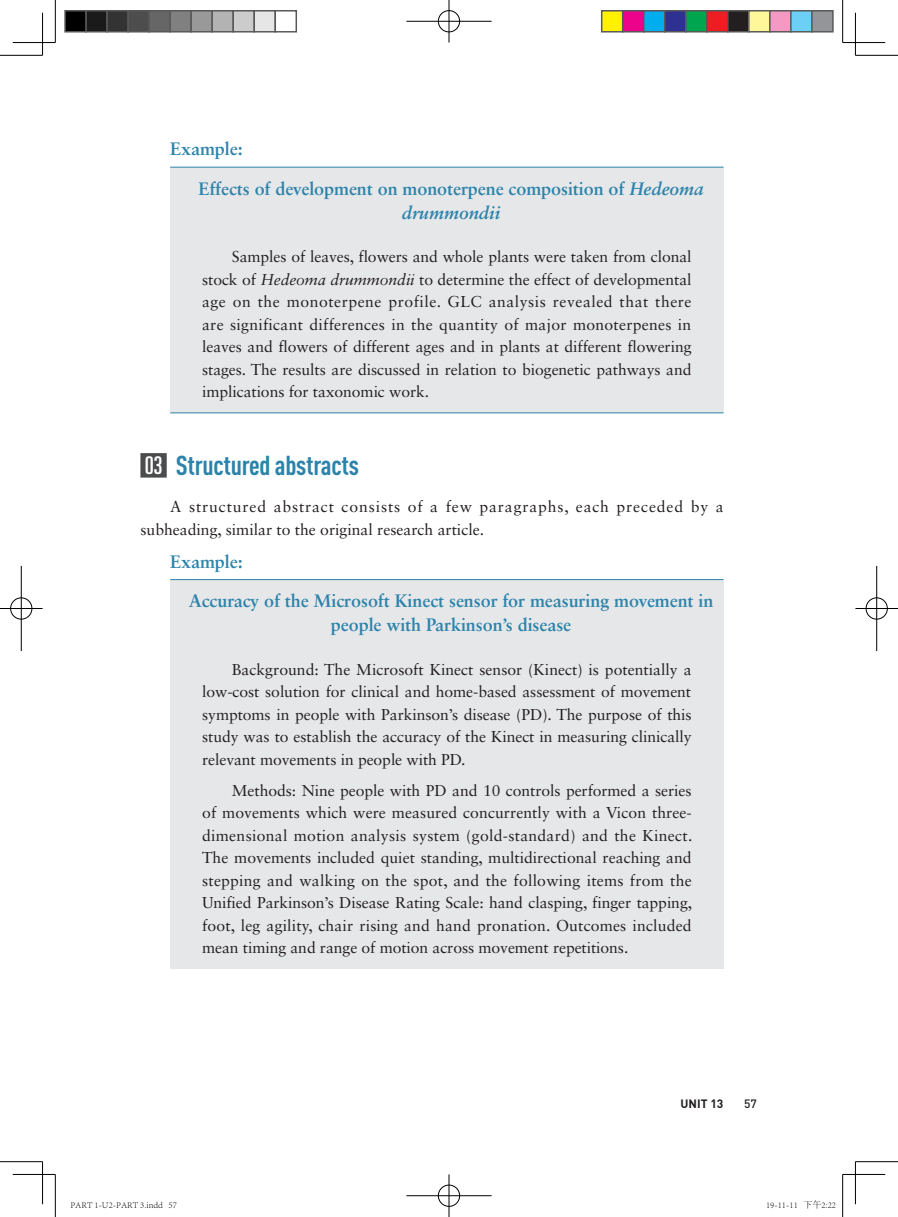
<style>
.page{position:relative;width:898px;height:1217px;background:#fff}
.page>*{position:absolute;margin:0;border:0;box-sizing:border-box;transform-origin:0 0}
._01-二级标{font:700 27px "DIN Cond";letter-spacing:-.01em;color:#2c83aa}
.左加坚线-标{font:700 18px/24px "Sabon LT Std";letter-spacing:-.005em;color:#2c83aa;text-align:center}
.项目号-四级标{font:700 18px "Sabon LT Std";letter-spacing:-.005em;color:#2c83aa}
.白底_文{font:15.75px/22.5px "Sabon LT Std";letter-spacing:-.005em;color:#231f20;text-align:justify}
.正文{font:15.75px/22.5px "Sabon LT Std";letter-spacing:.055em;color:#231f20}
.t1{font:700 12px "DIN Pro";color:#231f20}
.t2{font:500 12px "DIN Pro";color:#231f20}
.t3{font:300 9px "Adobe Song Std";color:#000}
.s1{font-style:italic}
.s2{font-family:"Univers";font-weight:400;font-stretch:ultra-condensed;font-size:24.45px;color:#fff}
</style>
<div class="page">
<div style="left:140px;top:453px;width:27px;height:24px;background:#4b4c4d"></div>
<div style="left:170px;top:167px;width:553px;height:246px;background:#e6e7e9"></div>
<hr style="left:170px;top:167px;width:553px;height:1px;background:#2c83aa">
<hr style="left:170px;top:412px;width:553px;height:1px;background:#2c83aa">
<div style="left:170px;top:579px;width:553px;height:389px;background:#e6e7e9"></div>
<hr style="left:170px;top:579px;width:553px;height:1px;background:#2c83aa">
<hr style="left:0;top:55px;width:43px;height:1px;background:#000">
<hr style="left:855px;top:55px;width:42px;height:1px;background:#000">
<hr style="left:0;top:1161px;width:43px;height:1px;background:#000">
<hr style="left:855px;top:1161px;width:42px;height:1px;background:#000">
<hr style="left:55px;top:0;width:1px;height:43px;background:#000">
<hr style="left:55px;top:1174px;width:1px;height:42px;background:#000">
<hr style="left:842px;top:0;width:1px;height:43px;background:#000">
<hr style="left:842px;top:1174px;width:1px;height:42px;background:#000">
<hr style="left:13px;top:42px;width:42px;height:1px;background:#000">
<hr style="left:842px;top:42px;width:42px;height:1px;background:#000">
<hr style="left:13px;top:1173px;width:42px;height:1px;background:#000">
<hr style="left:842px;top:1173px;width:42px;height:1px;background:#000">
<hr style="left:42px;top:13px;width:1px;height:42px;background:#000">
<hr style="left:42px;top:1161px;width:1px;height:42px;background:#000">
<hr style="left:854px;top:13px;width:1px;height:42px;background:#000">
<hr style="left:854px;top:1161px;width:1px;height:42px;background:#000">
<div style="left:437px;top:10px;width:23px;height:23px;border:2px solid #fff;border-radius:50%"></div>
<hr style="left:406px;top:20px;width:85px;height:2px;background:#fff">
<hr style="left:448px;top:0;width:2px;height:43px;background:#fff">
<div style="left:438px;top:10px;width:21px;height:22px;border:1px solid #000;border-radius:50%"></div>
<hr style="left:406px;top:21px;width:85px;height:1px;background:#000">
<hr style="left:448px;top:0;width:1px;height:43px;background:#000">
<div style="left:437px;top:1183px;width:23px;height:23px;border:2px solid #fff;border-radius:50%"></div>
<hr style="left:406px;top:1194px;width:85px;height:2px;background:#fff">
<hr style="left:448px;top:1174px;width:2px;height:42px;background:#fff">
<div style="left:438px;top:1184px;width:21px;height:22px;border:1px solid #000;border-radius:50%"></div>
<hr style="left:406px;top:1195px;width:85px;height:1px;background:#000">
<hr style="left:448px;top:1174px;width:1px;height:42px;background:#000">
<div style="left:10px;top:596px;width:23px;height:24px;border:2px solid #fff;border-radius:50%"></div>
<hr style="left:0;top:607px;width:43px;height:2px;background:#fff">
<hr style="left:20px;top:566px;width:2px;height:85px;background:#fff">
<div style="left:10px;top:597px;width:22px;height:22px;border:1px solid #000;border-radius:50%"></div>
<hr style="left:0;top:608px;width:43px;height:1px;background:#000">
<hr style="left:21px;top:566px;width:1px;height:85px;background:#000">
<div style="left:864px;top:596px;width:24px;height:24px;border:2px solid #fff;border-radius:50%"></div>
<hr style="left:855px;top:607px;width:42px;height:2px;background:#fff">
<hr style="left:875px;top:566px;width:2px;height:85px;background:#fff">
<div style="left:865px;top:597px;width:22px;height:22px;border:1px solid #000;border-radius:50%"></div>
<hr style="left:855px;top:608px;width:42px;height:1px;background:#000">
<hr style="left:876px;top:566px;width:1px;height:85px;background:#000">
<div style="left:65px;top:11px;width:21px;height:21px;background:#000"></div>
<div style="left:64px;top:10px;width:23px;height:23px;border:2px solid #595959"></div>
<div style="left:86px;top:11px;width:21px;height:21px;background:#1a1a1a"></div>
<div style="left:85px;top:10px;width:23px;height:23px;border:2px solid #595959"></div>
<div style="left:107px;top:11px;width:21px;height:21px;background:#333"></div>
<div style="left:106px;top:10px;width:23px;height:23px;border:2px solid #595959"></div>
<div style="left:128px;top:11px;width:21px;height:21px;background:#4d4d4d"></div>
<div style="left:127px;top:10px;width:23px;height:23px;border:2px solid #595959"></div>
<div style="left:149px;top:11px;width:21px;height:21px;background:#666"></div>
<div style="left:148px;top:10px;width:23px;height:23px;border:2px solid #595959"></div>
<div style="left:170px;top:11px;width:21px;height:21px;background:#808080"></div>
<div style="left:169px;top:10px;width:23px;height:23px;border:2px solid #595959"></div>
<div style="left:191px;top:11px;width:21px;height:21px;background:#999"></div>
<div style="left:190px;top:10px;width:23px;height:23px;border:2px solid #595959"></div>
<div style="left:212px;top:11px;width:21px;height:21px;background:#b3b3b3"></div>
<div style="left:211px;top:10px;width:23px;height:23px;border:2px solid #595959"></div>
<div style="left:233px;top:11px;width:21px;height:21px;background:#ccc"></div>
<div style="left:232px;top:10px;width:23px;height:23px;border:2px solid #595959"></div>
<div style="left:254px;top:11px;width:21px;height:21px;background:#e6e6e6"></div>
<div style="left:253px;top:10px;width:23px;height:23px;border:2px solid #595959"></div>
<div style="left:274px;top:10px;width:23px;height:23px;border:2px solid #595959"></div>
<div style="left:601px;top:11px;width:21px;height:21px;background:#fff101"></div>
<div style="left:600px;top:10px;width:23px;height:23px;border:2px solid #595959"></div>
<div style="left:622px;top:11px;width:21px;height:21px;background:#ed028c"></div>
<div style="left:621px;top:10px;width:23px;height:23px;border:2px solid #595959"></div>
<div style="left:643px;top:11px;width:21px;height:21px;background:#00aeef"></div>
<div style="left:642px;top:10px;width:23px;height:23px;border:2px solid #595959"></div>
<div style="left:664px;top:11px;width:21px;height:21px;background:#2e3092"></div>
<div style="left:663px;top:10px;width:23px;height:23px;border:2px solid #595959"></div>
<div style="left:685px;top:11px;width:21px;height:21px;background:#00a54f"></div>
<div style="left:684px;top:10px;width:23px;height:23px;border:2px solid #595959"></div>
<div style="left:706px;top:11px;width:21px;height:21px;background:#ee1d23"></div>
<div style="left:705px;top:10px;width:23px;height:23px;border:2px solid #595959"></div>
<div style="left:727px;top:11px;width:21px;height:21px;background:#231f20"></div>
<div style="left:726px;top:10px;width:23px;height:23px;border:2px solid #595959"></div>
<div style="left:748px;top:11px;width:21px;height:21px;background:#fff79a"></div>
<div style="left:747px;top:10px;width:23px;height:23px;border:2px solid #595959"></div>
<div style="left:769px;top:11px;width:21px;height:21px;background:#f499c2"></div>
<div style="left:768px;top:10px;width:23px;height:23px;border:2px solid #595959"></div>
<div style="left:790px;top:11px;width:21px;height:21px;background:#6bcff6"></div>
<div style="left:789px;top:10px;width:23px;height:23px;border:2px solid #595959"></div>
<div style="left:811px;top:11px;width:21px;height:21px;background:#939598"></div>
<div style="left:810px;top:10px;width:23px;height:23px;border:2px solid #595959"></div>
<p class="项目号-四级标" style="left:170px;top:138px;width:74px">Example:</p>
<p class="左加坚线-标" style="left:198px;top:176px;width:506px">Effects of development on monoterpene composition of <span class="s1">Hedeoma drummondii</span></p>
<p class="白底_文" style="left:202px;top:245px;width:491px;text-indent:30px">Samples of leaves, flowers and whole plants were taken from clonal stock of <span class="s1">Hedeoma drummondii</span> to determine the effect of developmental age on the monoterpene profile. GLC analysis revealed that there are significant differences in the quantity of major monoterpenes in leaves and flowers of different ages and in plants at different flowering stages. The results are discussed in relation to biogenetic pathways and implications for taxonomic work.</p>
<p class="_01-二级标" style="left:145px;top:448px;width:216px"><span class="s2">03</span> Structured abstracts</p>
<p class="正文" style="left:140px;top:495px;width:584px;text-indent:30px">A structured abstract consists of a few paragraphs, each preceded by a subheading, similar to the original research article.</p>
<p class="项目号-四级标" style="left:170px;top:550px;width:74px">Example:</p>
<p class="左加坚线-标" style="left:189px;top:588px;width:526px">Accuracy of the Microsoft Kinect sensor for measuring movement in people with Parkinson’s disease</p>
<p class="白底_文" style="left:202px;top:657px;width:491px;text-indent:30px">Background: The Microsoft Kinect sensor (Kinect) is potentially a low-cost solution for clinical and home-based assessment of movement symptoms in people with Parkinson’s disease (PD). The purpose of this study was to establish the accuracy of the Kinect in measuring clinically relevant movements in people with PD.</p>
<p class="白底_文" style="left:202px;top:778px;width:491px;text-indent:30px">Methods: Nine people with PD and 10 controls performed a series of movements which were measured concurrently with a Vicon three&shy;dimensional motion analysis system (gold-standard) and the Kinect.<br>The movements included quiet standing, multidirectional reaching and stepping and walking on the spot, and the following items from the Unified Parkinson’s Disease Rating Scale: hand clasping, finger tapping, foot, leg agility, chair rising and hand pronation. Outcomes included mean timing and range of motion across movement repetitions.</p>
<p class="t1" style="left:680px;top:1095px;width:44px">UNIT 13</p>
<p class="t2" style="left:743px;top:1095px;width:14px">57</p>
<p class="t3" style="left:70px;top:1199px;width:108px">PART 1-U2-PART 3.indd 57</p>
<p class="t3" style="left:765px;top:1199px;width:71px">19-11-11 下午2:22</p>
</div>
